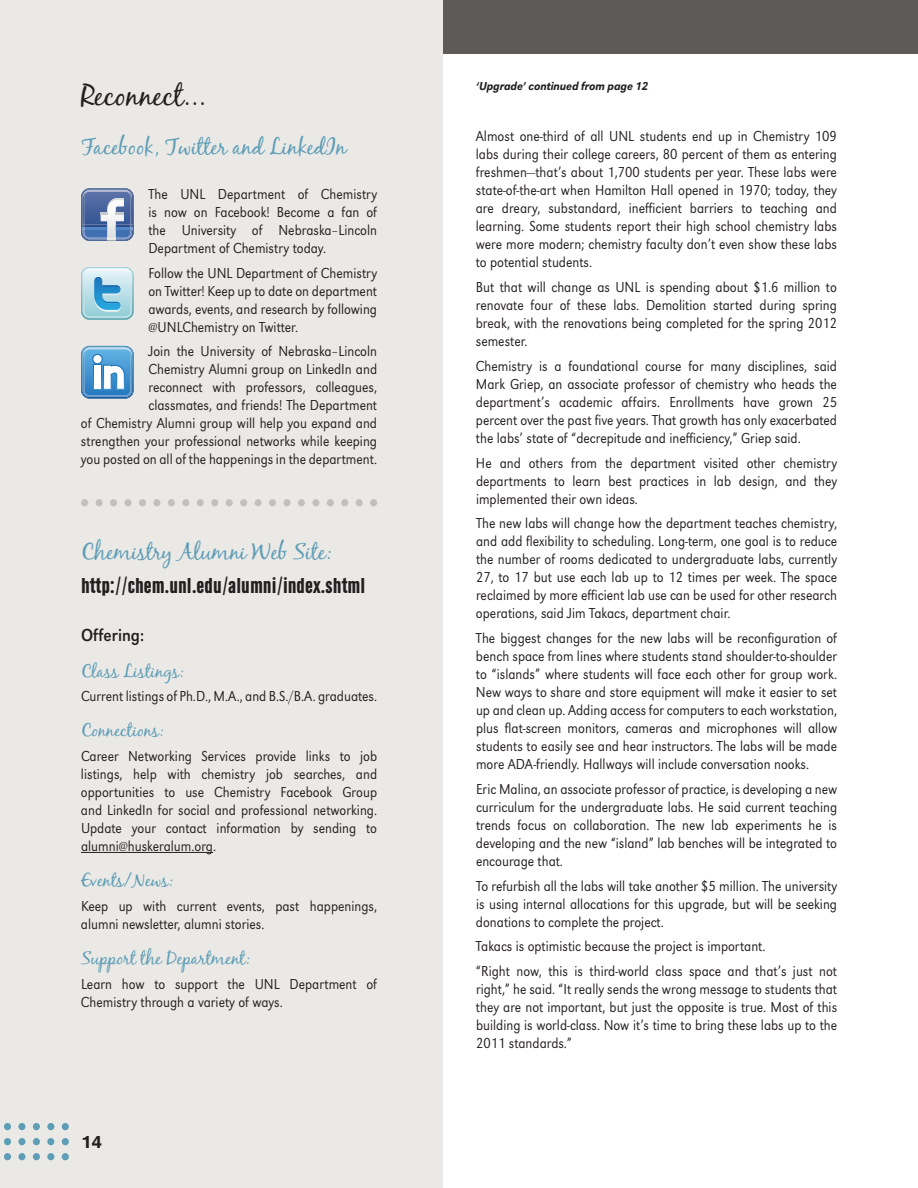
<style>
.page{position:relative;width:918px;height:1188px;background:#fff}
.page>*{position:absolute;margin:0;border:0;box-sizing:border-box;transform-origin:0 0}
.t1{font:30px "Black Jack";color:#231f20}
.t2{font:22.5px "Black Jack";color:#5e9db6}
.t3{font:22.5px "URW Grotesk T Bol Con";color:#231f20}
.t4{font:18px "Black Jack";color:#5e9db6}
.t5{font:18px "URW Grotesk T";color:#231f20;scale:.9 1}
.t6{font:500 18px "URW Grotesk T";color:#231f20}
.t7{font:300 15px/18px "URW Grotesk T";color:#231f20;text-align:justify;scale:.9 1}
.t8{font:12px "URW Grotesk T Med Ita";color:#231f20;scale:.9 1}
</style>
<div class="page">
<div style="left:0;top:0;width:918px;height:54px;background:#5e5a57"></div>
<div style="left:0;top:0;width:442px;height:1188px;background:#eae9e6"></div>
<svg style="left:4px;top:1153px;width:65px;height:7px"></svg>
<svg style="left:4px;top:1138px;width:65px;height:7px"></svg>
<svg style="left:4px;top:1123px;width:65px;height:7px"></svg>
<svg style="left:81px;top:267px;width:53px;height:53px;background:#9fcfe1"></svg>
<svg style="left:81px;top:188px;width:53px;height:53px;background:#778db7"></svg>
<img style="left:83px;top:190px;width:49px;height:9px">
<svg style="left:81px;top:346px;width:53px;height:53px;background:#71abd7"></svg>
<div style="left:93px;top:355px;width:9px;height:8px;background:#fff;border-radius:50%"></div>
<hr style="left:81px;top:852px;width:132px;height:1px;background:#231f20">
<svg style="left:81px;top:499px;width:267px;height:7px"></svg>
<svg style="left:356px;top:499px;width:21px;height:7px"></svg>
<h1 class="t1" style="left:81px;top:77px;width:127px">Reconnect...</h1>
<p class="t8" style="left:476px;top:79px;width:193px">‘Upgrade’ continued from page 12</p>
<p class="t7" style="left:476px;top:127px;width:403px">Almost one-third of all UNL students end up in Chemistry 109 labs during their college careers, 80 percent of them as entering freshmen—that’s about 1,700 students per year. These labs were state-of-the-art when Hamilton Hall opened in 1970; today, they are dreary, substandard, inefficient barriers to teaching and learning. Some students report their high school chemistry labs were more modern; chemistry faculty don’t even show these labs to potential students.</p>
<p class="t7" style="left:476px;top:278px;width:403px">But that will change as UNL is spending about $1.6 million to renovate four of these labs. Demolition started during spring break, with the renovations being completed for the spring 2012 semester.</p>
<p class="t7" style="left:476px;top:357px;width:403px">Chemistry is a foundational course for many disciplines, said Mark Griep, an associate professor of chemistry who heads the department’s academic affairs. Enrollments have grown 25 percent over the past five years. That growth has only exacerbated the labs’ state of “decrepitude and inefficiency,” Griep said.</p>
<p class="t7" style="left:476px;top:454px;width:403px">He and others from the department visited other chemistry departments to learn best practices in lab design, and they implemented their own ideas.</p>
<p class="t7" style="left:476px;top:514px;width:403px">The new labs will change how the department teaches chemistry, and add flexibility to scheduling. Long-term, one goal is to reduce the number of rooms dedicated to undergraduate labs, currently 27, to 17 but use each lab up to 12 times per week. The space reclaimed by more efficient lab use can be used for other research operations, said Jim Takacs, department chair.</p>
<p class="t7" style="left:476px;top:629px;width:403px">The biggest changes for the new labs will be reconfiguration of bench space from lines where students stand shoulder-to-shoulder to “islands” where students will face each other for group work.<br>New ways to share and store equipment will make it easier to set up and clean up. Adding access for computers to each workstation, plus flat-screen monitors, cameras and microphones will allow students to easily see and hear instructors. The labs will be made more ADA-friendly. Hallways will include conversation nooks.</p>
<p class="t7" style="left:476px;top:780px;width:403px">Eric Malina, an associate professor of practice, is developing a new curriculum for the undergraduate labs. He said current teaching trends focus on collaboration. The new lab experiments he is developing and the new “island” lab benches will be integrated to encourage that.</p>
<p class="t7" style="left:476px;top:877px;width:403px">To refurbish all the labs will take another $5 million. The university is using internal allocations for this upgrade, but will be seeking donations to complete the project.</p>
<p class="t7" style="left:476px;top:934px;width:403px;line-height:24.8px">Takacs is optimistic because the project is important.<br>“Right now, this is third-world class space and that’s just not</p>
<p class="t7" style="left:476px;top:980px;width:403px">right,” he said. “It really sends the wrong message to students that they are not important, but just the opposite is true. Most of this building is world-class. Now it’s time to bring these labs up to the 2011 standards.”</p>
<h2 class="t2" style="left:81px;top:133px;width:267px">Facebook, Twitter and LinkedIn</h2>
<p class="t7" style="left:148px;top:185px;width:256px">The UNL Department of Chemistry is now on Facebook! Become a fan of the University of Nebraska–Lincoln Department of Chemistry today.</p>
<p class="t7" style="left:148px;top:264px;width:256px">Follow the UNL Department of Chemistry on Twitter! Keep up to date on department awards, events, and research by following @UNLChemistry on Twitter.</p>
<p class="t7" style="left:81px;top:342px;width:331px;text-align:right">Join the University of Nebraska–Lincoln<br>Chemistry Alumni group on LinkedIn and<br>reconnect with professors, colleagues,<br>classmates, and friends! The Department<br>of Chemistry Alumni group will help you expand and strengthen your professional networks while keeping you posted on all of the happenings in the department.</p>
<h2 class="t2" style="left:81px;top:538px;width:253px">Chemistry Alumni Web Site:</h2>
<h2 class="t3" style="left:81px;top:573px;width:286px">http://chem.unl.edu/alumni/index.shtml</h2>
<p class="t5" style="left:81px;top:625px;width:72px">Offering:</p>
<p class="t4" style="left:81px;top:660px;width:105px">Class Listings:</p>
<p class="t7" style="left:81px;top:687px;width:331px">Current listings of Ph.D., M.A., and B.S./B.A. graduates.</p>
<p class="t4" style="left:81px;top:720px;width:85px">Connections:</p>
<p class="t7" style="left:81px;top:747px;width:331px">Career Networking Services provide links to job listings, help with chemistry job searches, and opportunities to use Chemistry Facebook Group and LinkedIn for social and professional networking.<br>Update your contact information by sending to alumni@huskeralum.org.</p>
<p class="t4" style="left:81px;top:869px;width:94px">Events/News:</p>
<p class="t7" style="left:81px;top:897px;width:331px">Keep up with current events, past happenings, alumni newsletter, alumni stories.</p>
<p class="t4" style="left:81px;top:947px;width:171px">Support the Department:</p>
<p class="t7" style="left:81px;top:975px;width:331px">Learn how to support the UNL Department of<br>Chemistry through a variety of ways.</p>
<p class="t6" style="left:81px;top:1132px;width:22px">14</p>
</div>
